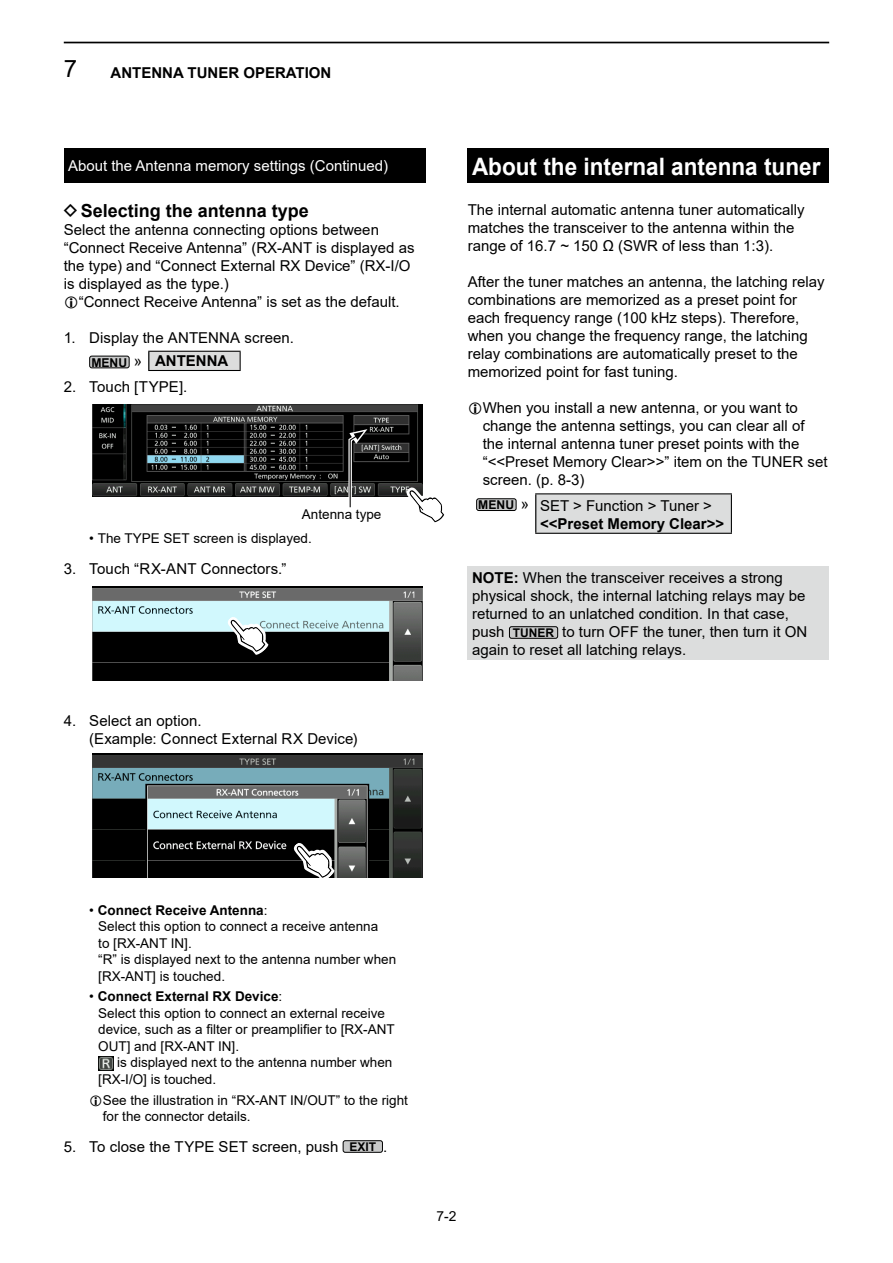
<style>
.page{position:relative;width:893px;height:1263px;background:#fff}
.page>*{position:absolute;margin:0;border:0;box-sizing:border-box;transform-origin:0 0}
.t1{font:700 24px "Arial";color:#fff;scale:.94 1}
.t2{font:24px "Arial";color:#000}
.t3{font:700 18px "Arial";color:#000}
.t4{font:15px/18px "Arial";color:#000}
.t5{font:700 15px/18px "Arial";color:#000}
.t6{font:15px "Arial";color:#fff}
.t7{font:13.8px "Arial";color:#000}
.t8{font:13.5px/16.5px "Arial";color:#000}
.s1{font-family:"Product Font";font-weight:400}
.s2{font-weight:700;font-size:12.15px}
.s3{font-weight:700}
.s4{font-size:12.15px}
.s5{font-weight:400}
.s6{font-weight:700;font-size:12px}
</style>
<div class="page">
<hr style="left:64px;top:42px;width:765px;height:1px;background:#000">
<div style="left:468px;top:149px;width:361px;height:34px;background:#000"></div>
<div style="left:536px;top:494px;width:195px;height:39px;background:#dcdddd"></div>
<hr style="left:535px;top:493px;width:197px;height:1px;background:#000">
<hr style="left:535px;top:533px;width:197px;height:1px;background:#000">
<hr style="left:731px;top:494px;width:1px;height:39px;background:#000">
<hr style="left:535px;top:494px;width:1px;height:39px;background:#000">
<div style="left:477px;top:499px;width:39px;height:11px;background:#c9caca;border-radius:2px"></div>
<div style="left:476px;top:498px;width:40px;height:13px;border:1px solid #000;border-radius:2px"></div>
<div style="left:468px;top:566px;width:361px;height:93px;background:#dcdddd"></div>
<div style="left:509px;top:627px;width:49px;height:11px;background:#c9caca;border-radius:2px"></div>
<div style="left:509px;top:626px;width:49px;height:13px;border:1px solid #000;border-radius:2px"></div>
<div style="left:64px;top:149px;width:361px;height:34px;background:#000"></div>
<div style="left:149px;top:351px;width:91px;height:19px;background:#dcdddd"></div>
<hr style="left:148px;top:351px;width:93px;height:1px;background:#000">
<hr style="left:148px;top:370px;width:93px;height:1px;background:#000">
<svg style="left:240px;top:352px;width:1px;height:18px"></svg>
<svg style="left:148px;top:352px;width:1px;height:18px"></svg>
<div style="left:90px;top:356px;width:39px;height:12px;background:#c9caca;border-radius:2px"></div>
<div style="left:89px;top:356px;width:41px;height:12px;border:1px solid #000;border-radius:2px"></div>
<img style="left:92px;top:404px;width:330px;height:92px">
<svg style="left:407px;top:485px;width:38px;height:38px"></svg>
<svg style="left:347px;top:429px;width:20px;height:79px"></svg>
<img style="left:92px;top:587px;width:330px;height:93px">
<svg style="left:228px;top:615px;width:42px;height:41px"></svg>
<img style="left:92px;top:754px;width:330px;height:124px">
<svg style="left:294px;top:841px;width:42px;height:37px"></svg>
<img style="left:98px;top:1056px;width:15px;height:14px">
<div style="left:343px;top:1141px;width:39px;height:11px;background:#c9caca;border-radius:2px"></div>
<div style="left:343px;top:1140px;width:40px;height:13px;border:1px solid #000;border-radius:2px"></div>
<h1 class="t2" style="left:64px;top:52px;width:15px">7</h1>
<p class="t5" style="left:111px;top:64px;width:222px">ANTENNA TUNER OPERATION</p>
<p class="t6" style="left:68px;top:156px;width:322px">About the Antenna memory settings (Continued)</p>
<p class="t3" style="left:64px;top:198px;width:247px"><span class="s1">D</span> Selecting the antenna type</p>
<p class="t4" style="left:64px;top:221px;width:352px">Select the antenna connecting options between “Connect Receive Antenna” (RX-ANT is displayed as the type) and “Connect External RX Device” (RX-I/O is displayed as the type.)</p>
<p class="t4" style="left:79px;top:293px;width:323px">“Connect Receive Antenna” is set as the default.</p>
<p class="t4" style="left:91px;top:327px;width:204px;line-height:22.8px;text-indent:-28px">1. Display the ANTENNA screen.<br><span class="s2">MENU</span> » <span class="s3">ANTENNA</span></p>
<p class="t4" style="left:64px;top:378px;width:125px">2. Touch [TYPE].</p>
<p class="t8" style="left:302px;top:506px;width:81px">Antenna type</p>
<p class="t8" style="left:89px;top:530px;width:224px">• The TYPE SET screen is displayed.</p>
<p class="t4" style="left:64px;top:560px;width:224px">3. Touch “RX-ANT Connectors.”</p>
<p class="t4" style="left:89px;top:712px;width:270px;text-indent:-26px">4. Select an option.<br>(Example: Connect External RX Device)</p>
<h1 class="t1" style="left:472px;top:149px;width:372px">About the internal antenna tuner</h1>
<p class="t4" style="left:468px;top:200px;width:338px">The internal automatic antenna tuner automatically matches the transceiver to the antenna within the range of 16.7 ~ 150 Ω (SWR of less than 1:3).</p>
<p class="t4" style="left:468px;top:272px;width:358px">After the tuner matches an antenna, the latching relay combinations are memorized as a preset point for each frequency range (100 kHz steps). Therefore, when you change the frequency range, the latching relay combinations are automatically preset to the memorized point for fast tuning.</p>
<p class="t4" style="left:483px;top:398px;width:346px">When you install a new antenna, or you want to change the antenna settings, you can clear all of the internal antenna tuner preset points with the “&lt;&lt;Preset Memory Clear&gt;&gt;” item on the TUNER set screen. (p. 8-3)</p>
<p class="t5" style="left:540px;top:497px;width:186px;text-indent:-62px"><span class="s4">MENU</span> <span class="s5">» SET &gt; Function &gt; Tuner &gt; </span>&lt;&lt;Preset Memory Clear&gt;&gt;</p>
<p class="t4" style="left:472px;top:568px;width:337px"><span class="s3">NOTE:</span> When the transceiver receives a strong physical shock, the internal latching relays may be returned to an unlatched condition. In that case, push <span class="s6">TUNER</span> to turn OFF the tuner, then turn it ON again to reset all latching relays.</p>
<p class="t8" style="left:98px;top:901px;width:299px;text-indent:-9px">• <span class="s3">Connect Receive Antenna</span>:<br>Select this option to connect a receive antenna<br>to [RX-ANT IN].<br>“R” is displayed next to the antenna number when [RX-ANT] is touched.</p>
<p class="t8" style="left:98px;top:988px;width:298px;text-indent:-9px">• <span class="s3">Connect External RX Device</span>:<br>Select this option to connect an external receive device, such as a filter or preamplifier to [RX-ANT OUT] and [RX-ANT IN].</p>
<p class="t8" style="left:98px;top:1054px;width:296px;text-indent:19px">is displayed next to the antenna number when [RX-I/O] is touched.</p>
<p class="t8" style="left:103px;top:1091px;width:307px">See the illustration in “RX-ANT IN/OUT” to the right for the connector details.</p>
<p class="t4" style="left:64px;top:1137px;width:325px">5. To close the TYPE SET screen, push <span class="s6">EXIT</span> .</p>
<p class="t7" style="left:436px;top:1206px;width:21px">7-2</p>
</div>
